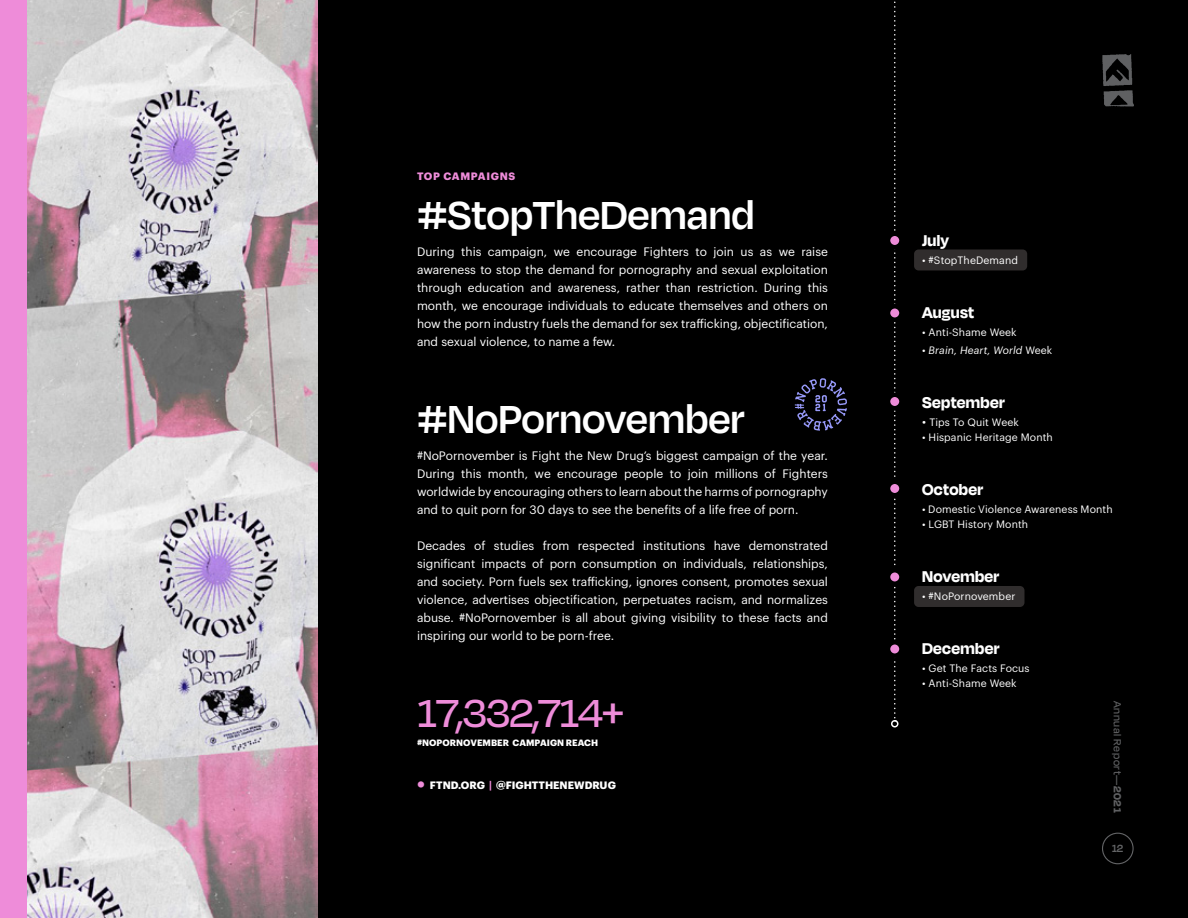
<style>
.page{position:relative;width:1188px;height:918px;background:#000}
.page>*{position:absolute;margin:0;border:0;box-sizing:border-box;transform-origin:0 0}
.t1{font:600 45px "Degular";letter-spacing:-.02em;color:#fff}
.t2{font:500 45px "Degular";letter-spacing:-.04em;color:#ee8cd9}
.t3{font:700 18px "Degular Display";letter-spacing:.02em;color:#fff}
.t4{font:12px/18px "Graphik";color:#fff;text-align:justify}
.t5{font:500 12px "Degular Display";letter-spacing:.06em;color:#5f6062}
.t6{font:600 12px "Degular Display";color:#636466}
.t7{font:10.5px "Graphik";letter-spacing:.01em;color:#fff}
.t8{font:700 10.5px "Graphik";color:#fff}
.t9{font:italic 10.5px "Graphik";letter-spacing:.01em;color:#fff}
.t10{font:700 10.5px "Graphik";letter-spacing:.065em;color:#ee8cd9}
.t11{font:700 9px "Graphik";letter-spacing:.005em;color:#fff}
.s1{font-family:"Circular Std";font-weight:900;font-size:15px;color:#ee8cd9}
.s2{color:#ee8cd9}
.s3{font-style:normal}
.s4{font-size:12px}
.s5{font-weight:700}
</style>
<div class="page">
<div style="left:1102px;top:833px;width:32px;height:31px;border:1px solid #636466;border-radius:50%"></div>
<svg style="left:1102px;top:54px;width:32px;height:53px"></svg>
<img style="left:26px;top:0;width:291px;height:918px">
<div style="left:0;top:0;width:26px;height:918px;background:#ee8cd9"></div>
<svg style="left:894px;top:1px;width:2px;height:718px"></svg>
<div style="left:891px;top:720px;width:7px;height:8px;border:2px solid #fff;border-radius:50%"></div>
<div style="left:914px;top:249px;width:113px;height:21px;background:#302d2d;border-radius:4px"></div>
<div style="left:914px;top:586px;width:111px;height:21px;background:#302d2d;border-radius:4px"></div>
<svg style="left:888px;top:234px;width:14px;height:13px"></svg>
<div style="left:886px;top:231px;width:18px;height:18px;border:4px solid #000;border-radius:50%"></div>
<svg style="left:888px;top:306px;width:14px;height:14px"></svg>
<div style="left:886px;top:304px;width:18px;height:18px;border:4px solid #000;border-radius:50%"></div>
<svg style="left:888px;top:395px;width:14px;height:13px"></svg>
<div style="left:886px;top:392px;width:18px;height:18px;border:4px solid #000;border-radius:50%"></div>
<svg style="left:888px;top:482px;width:14px;height:13px"></svg>
<div style="left:886px;top:479px;width:18px;height:18px;border:4px solid #000;border-radius:50%"></div>
<svg style="left:888px;top:570px;width:14px;height:14px"></svg>
<div style="left:886px;top:568px;width:18px;height:18px;border:4px solid #000;border-radius:50%"></div>
<svg style="left:888px;top:642px;width:14px;height:14px"></svg>
<div style="left:886px;top:640px;width:18px;height:18px;border:4px solid #000;border-radius:50%"></div>
<svg style="left:795px;top:378px;width:52px;height:53px"></svg>
<p class="t10" style="left:417px;top:169px;width:100px">TOP CAMPAIGNS</p>
<h1 class="t1" style="left:417px;top:187px;width:340px">#StopTheDemand</h1>
<p class="t4" style="left:417px;top:242px;width:413px">During this campaign, we encourage Fighters to join us as we raise awareness to stop the demand for pornography and sexual exploitation through education and awareness, rather than restriction. During this month, we encourage individuals to educate themselves and others on how the porn industry fuels the demand for sex trafficking, objectification, and sexual violence, to name a few.</p>
<h1 class="t1" style="left:417px;top:391px;width:330px">#NoPornovember</h1>
<p class="t4" style="left:417px;top:446px;width:413px">#NoPornovember is Fight the New Drug’s biggest campaign of the year.<br>During this month, we encourage people to join millions of Fighters worldwide by encouraging others to learn about the harms of pornography and to quit porn for 30 days to see the benefits of a life free of porn.</p>
<p class="t4" style="left:417px;top:536px;width:413px">Decades of studies from respected institutions have demonstrated significant impacts of porn consumption on individuals, relationships, and society. Porn fuels sex trafficking, ignores consent, promotes sexual violence, advertises objectification, perpetuates racism, and normalizes abuse. #NoPornovember is all about giving visibility to these facts and inspiring our world to be porn-free.</p>
<h1 class="t2" style="left:417px;top:686px;width:209px">17,332,714+</h1>
<p class="t11" style="left:417px;top:736px;width:183px">#NOPORNOVEMBER CAMPAIGN REACH</p>
<p class="t8" style="left:417px;top:777px;width:200px"><span class="s1">•</span> FTND.ORG <span class="s2">|</span> @FIGHTTHENEWDRUG</p>
<h2 class="t3" style="left:922px;top:229px;width:28px">July</h2>
<p class="t7" style="left:922px;top:252px;width:97px">• #StopTheDemand</p>
<h2 class="t3" style="left:922px;top:301px;width:54px">August</h2>
<p class="t7" style="left:922px;top:324px;width:96px">• Anti-Shame Week</p>
<p class="t9" style="left:922px;top:342px;width:132px"><span class="s3">•</span> Brain, Heart, World <span class="s3">Week</span></p>
<h2 class="t3" style="left:922px;top:391px;width:84px">September</h2>
<p class="t7" style="left:922px;top:414px;width:98px"><span class="s4">•</span> Tips To Quit Week</p>
<p class="t7" style="left:922px;top:429px;width:132px">• Hispanic Heritage Month</p>
<h2 class="t3" style="left:922px;top:478px;width:62px">October</h2>
<p class="t7" style="left:922px;top:501px;width:192px">• Domestic Violence Awareness Month</p>
<p class="t7" style="left:922px;top:516px;width:108px">• LGBT History Month</p>
<h2 class="t3" style="left:922px;top:565px;width:79px">November</h2>
<p class="t7" style="left:922px;top:588px;width:95px">• #NoPornovember</p>
<h2 class="t3" style="left:922px;top:637px;width:79px">December</h2>
<p class="t7" style="left:922px;top:660px;width:109px">• Get The Facts Focus</p>
<p class="t7" style="left:922px;top:675px;width:96px">• Anti-Shame Week</p>
<p class="t5" style="left:1124px;top:700px;width:113px;rotate:90deg">Annual Report—<span class="s5">2021</span></p>
<p class="t6" style="left:1112px;top:842px;width:13px">12</p>
</div>
